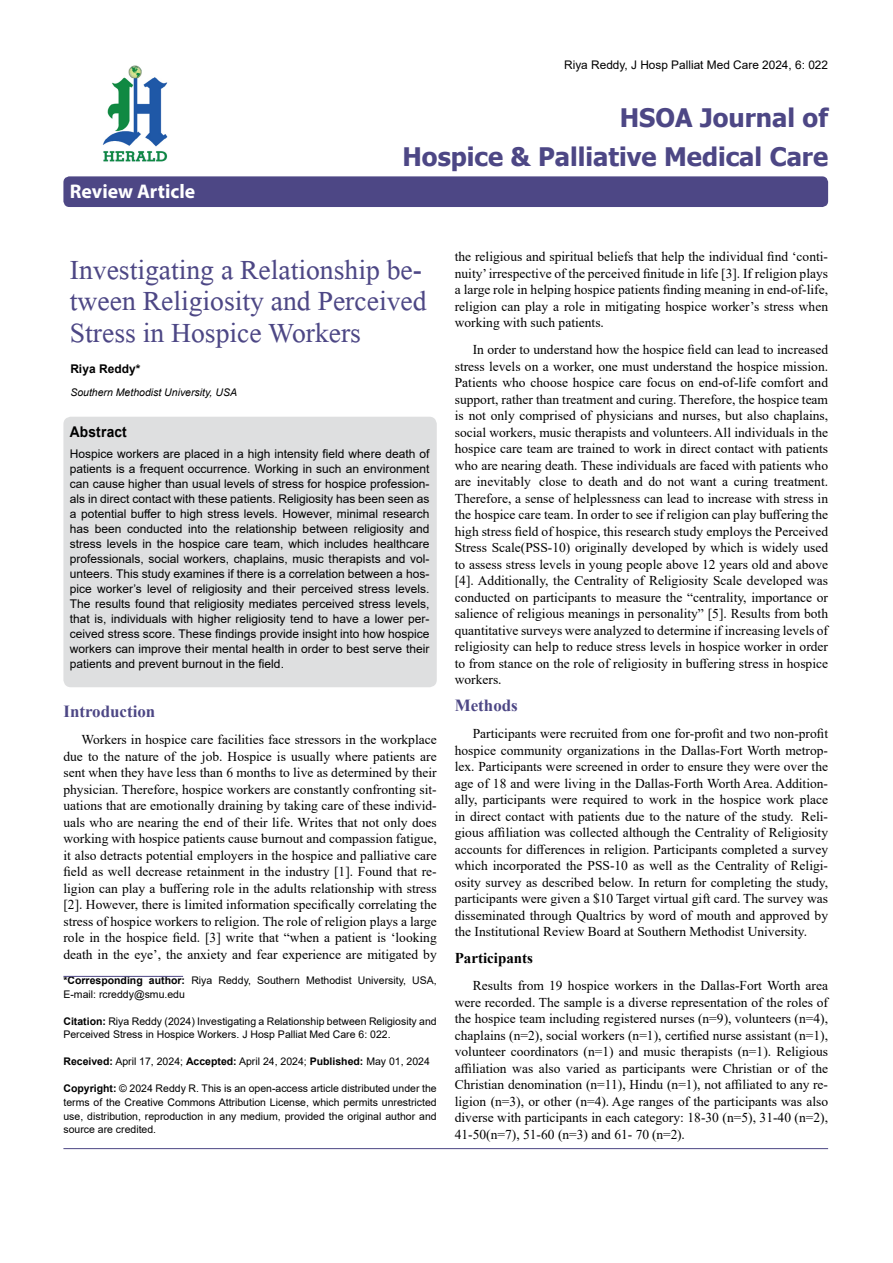
<style>
.page{position:relative;width:893px;height:1263px;background:#fff}
.page>*{position:absolute;margin:0;border:0;box-sizing:border-box;transform-origin:0 0}
.t1{font:41.25px/31.5px "Microsoft Himalaya";color:#4d4785;text-align:justify}
.t2{font:700 25.5px/39px "Tahoma";color:#4d4785;text-align:right}
.t3{font:700 19.8px "Myriad Hebrew";color:#fff}
.t4{font:700 16.95px "Times New Roman";color:#4d4785}
.t5{font:700 15px "Times New Roman";color:#000}
.t6{font:700 14.85px "Arial";letter-spacing:.015em;color:#000;scale:.93 1}
.t7{font:13.5px/16.5px "Times New Roman";color:#000;text-align:justify}
.t8{font:12px/15px "Arial";color:#000;text-align:justify}
.t9{font:700 12px "Arial";color:#000}
.t10{font:11.85px "Arial";color:#000}
.t11{font:10.5px/13.5px "Arial";color:#000}
.t12{font:italic 10.5px "Arial";color:#000}
.s1{font-weight:700}
</style>
<div class="page">
<div style="left:63px;top:176px;width:765px;height:31px;background:#4d4785;border-radius:6px"></div>
<hr style="left:63px;top:976px;width:120px;height:1px;background:#4d4785">
<img style="left:102px;top:65px;width:66px;height:97px">
<hr style="left:63px;top:1148px;width:765px;height:1px;background:#4d4785">
<div style="left:63px;top:417px;width:374px;height:270px;background:#dedfe0;border-radius:8px"></div>
<h3 class="t3" style="left:70px;top:180px;width:127px">Review Article</h3>
<p class="t10" style="left:564px;top:57px;width:265px">Riya Reddy, J Hosp Palliat Med Care 2024, 6: 022</p>
<h2 class="t2" style="left:402px;top:99px;width:427px">HSOA Journal of<br>Hospice &amp; Palliative Medical Care</h2>
<h1 class="t1" style="left:70px;top:249px;width:358px">Investigating a Relationship be&shy;tween Religiosity and Perceived Stress in Hospice Workers</h1>
<p class="t9" style="left:70px;top:361px;width:72px">Riya Reddy*</p>
<p class="t12" style="left:70px;top:385px;width:168px">Southern Methodist University, USA</p>
<p class="t6" style="left:70px;top:422px;width:63px">Abstract</p>
<p class="t8" style="left:70px;top:447px;width:361px">Hospice workers are placed in a high intensity field where death of patients is a frequent occurrence. Working in such an environment can cause higher than usual levels of stress for hospice profession&shy;als in direct contact with these patients. Religiosity has been seen as a potential buffer to high stress levels. However, minimal research has been conducted into the relationship between religiosity and stress levels in the hospice care team, which includes healthcare professionals, social workers, chaplains, music therapists and vol&shy;unteers. This study examines if there is a correlation between a hos&shy;pice worker’s level of religiosity and their perceived stress levels.<br>The results found that religiosity mediates perceived stress levels, that is, individuals with higher religiosity tend to have a lower per&shy;ceived stress score. These findings provide insight into how hospice workers can improve their mental health in order to best serve their patients and prevent burnout in the field.</p>
<p class="t4" style="left:63px;top:699px;width:93px">Introduction</p>
<p class="t7" style="left:63px;top:731px;width:375px;text-indent:18px">Workers in hospice care facilities face stressors in the workplace due to the nature of the job. Hospice is usually where patients are sent when they have less than 6 months to live as determined by their physician. Therefore, hospice workers are constantly confronting sit&shy;uations that are emotionally draining by taking care of these individ&shy;uals who are nearing the end of their life. Writes that not only does working with hospice patients cause burnout and compassion fatigue, it also detracts potential employers in the hospice and palliative care field as well decrease retainment in the industry [1]. Found that re&shy;ligion can play a buffering role in the adults relationship with stress [2]. However, there is limited information specifically correlating the stress of hospice workers to religion. The role of religion plays a large role in the hospice field. [3] write that “when a patient is ‘looking death in the eye’, the anxiety and fear experience are mitigated by</p>
<p class="t11" style="left:63px;top:974px;width:375px"><span class="s1">*Corresponding author:</span> Riya Reddy, Southern Methodist University, USA,<br>E-mail: rcreddy@smu.edu</p>
<p class="t11" style="left:63px;top:1014px;width:375px"><span class="s1">Citation:</span> Riya Reddy (2024) Investigating a Relationship between Religiosity and<br>Perceived Stress in Hospice Workers. J Hosp Palliat Med Care 6: 022.</p>
<p class="t11" style="left:63px;top:1055px;width:368px"><span class="s1">Received:</span> April 17, 2024; <span class="s1">Accepted:</span> April 24, 2024; <span class="s1">Published:</span> May 01, 2024</p>
<p class="t11" style="left:63px;top:1082px;width:375px;text-align:justify"><span class="s1">Copyright:</span> © 2024 Reddy R. This is an open-access article distributed under the terms of the Creative Commons Attribution License, which permits unrestricted use, distribution, reproduction in any medium, provided the original author and source are credited.</p>
<p class="t7" style="left:455px;top:248px;width:375px">the religious and spiritual beliefs that help the individual find ‘conti&shy;nuity’ irrespective of the perceived finitude in life [3]. If religion plays a large role in helping hospice patients finding meaning in end-of-life, religion can play a role in mitigating hospice worker’s stress when working with such patients.</p>
<p class="t7" style="left:455px;top:341px;width:375px;text-indent:18px">In order to understand how the hospice field can lead to increased stress levels on a worker, one must understand the hospice mission.<br>Patients who choose hospice care focus on end-of-life comfort and support, rather than treatment and curing. Therefore, the hospice team is not only comprised of physicians and nurses, but also chaplains, social workers, music therapists and volunteers. All individuals in the hospice care team are trained to work in direct contact with patients who are nearing death. These individuals are faced with patients who are inevitably close to death and do not want a curing treatment.<br>Therefore, a sense of helplessness can lead to increase with stress in the hospice care team. In order to see if religion can play buffering the high stress field of hospice, this research study employs the Perceived Stress Scale(PSS-10) originally developed by which is widely used to assess stress levels in young people above 12 years old and above [4]. Additionally, the Centrality of Religiosity Scale developed was conducted on participants to measure the “centrality, importance or salience of religious meanings in personality” [5]. Results from both quantitative surveys were analyzed to determine if increasing levels of religiosity can help to reduce stress levels in hospice worker in order to from stance on the role of religiosity in buffering stress in hospice workers.</p>
<p class="t4" style="left:455px;top:693px;width:65px">Methods</p>
<p class="t7" style="left:455px;top:725px;width:375px;text-indent:18px">Participants were recruited from one for-profit and two non-profit hospice community organizations in the Dallas-Fort Worth metrop&shy;lex. Participants were screened in order to ensure they were over the age of 18 and were living in the Dallas-Forth Worth Area. Addition&shy;ally, participants were required to work in the hospice work place in direct contact with patients due to the nature of the study. Reli&shy;gious affiliation was collected although the Centrality of Religiosity accounts for differences in religion. Participants completed a survey which incorporated the PSS-10 as well as the Centrality of Religi&shy;osity survey as described below. In return for completing the study, participants were given a $10 Target virtual gift card. The survey was disseminated through Qualtrics by word of mouth and approved by the Institutional Review Board at Southern Methodist University.</p>
<p class="t5" style="left:455px;top:948px;width:80px">Participants</p>
<p class="t7" style="left:455px;top:977px;width:375px;text-indent:18px">Results from 19 hospice workers in the Dallas-Fort Worth area were recorded. The sample is a diverse representation of the roles of the hospice team including registered nurses (n=9), volunteers (n=4), chaplains (n=2), social workers (n=1), certified nurse assistant (n=1), volunteer coordinators (n=1) and music therapists (n=1). Religious affiliation was also varied as participants were Christian or of the Christian denomination (n=11), Hindu (n=1), not affiliated to any re&shy;ligion (n=3), or other (n=4). Age ranges of the participants was also diverse with participants in each category: 18-30 (n=5), 31-40 (n=2), 41-50(n=7), 51-60 (n=3) and 61- 70 (n=2).</p>
</div>
